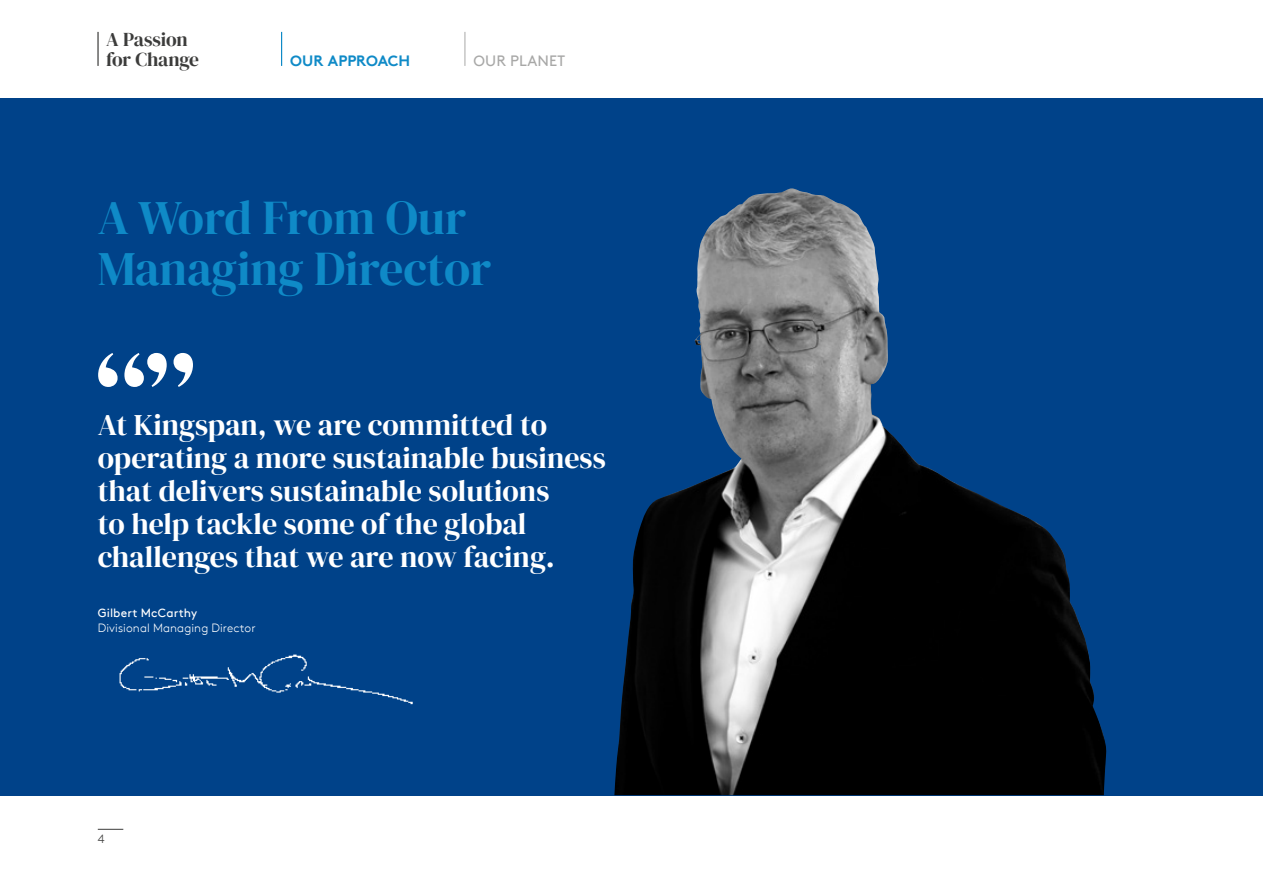
<style>
.page{position:relative;width:1263px;height:893px;background:#fff}
.page>*{position:absolute;margin:0;border:0;box-sizing:border-box;transform-origin:0 0}
.t1{font:48px/51px "DM Serif Display";color:#0f8ac7}
.t2{font:30px/33px "DM Serif Display";color:#fff}
.t3{font:19.5px/19.5px "DM Serif Display";letter-spacing:-.015em;color:#3c3c3b}
.t4{font:700 15px "Kingspan Brown TT";color:#0f8ac7}
.t5{font:15px "Kingspan Brown TT";letter-spacing:.01em;color:#a8a8a7}
.t6{font:300 12px "Kingspan Brown TT";letter-spacing:.01em;color:#fff}
.t7{font:12px "Kingspan Brown TT";letter-spacing:.01em;color:#fff}
.t8{font:300 12px "Kingspan Brown TT";color:#3c3c3b}
</style>
<div class="page">
<svg style="left:98px;top:829px;width:25px;height:1px"></svg>
<hr style="left:97px;top:32px;width:2px;height:34px;background:#3c3c3b">
<hr style="left:465px;top:32px;width:1px;height:34px;background:#a8a8a7">
<div style="left:0;top:98px;width:1263px;height:697px;background:#004289"></div>
<img style="left:614px;top:192px;width:493px;height:603px">
<img style="left:119px;top:654px;width:294px;height:51px">
<svg style="left:98px;top:353px;width:95px;height:34px"></svg>
<hr style="left:281px;top:32px;width:1px;height:34px;background:#0f8ac7">
<p class="t3" style="left:106px;top:30px;width:94px">A Passion for Change</p>
<p class="t4" style="left:290px;top:49px;width:122px">OUR APPROACH</p>
<p class="t5" style="left:473px;top:49px;width:93px">OUR PLANET</p>
<h1 class="t1" style="left:98px;top:193px;width:395px">A Word From Our<br>Managing Director</h1>
<p class="t2" style="left:98px;top:409px;width:509px">At Kingspan, we are committed to operating a more sustainable business that delivers sustainable solutions<br>to help tackle some of the global challenges that we are now facing.</p>
<p class="t7" style="left:98px;top:604px;width:101px">Gilbert McCarthy</p>
<p class="t6" style="left:98px;top:619px;width:159px">Divisional Managing Director</p>
<p class="t8" style="left:98px;top:830px;width:8px">4</p>
</div>
